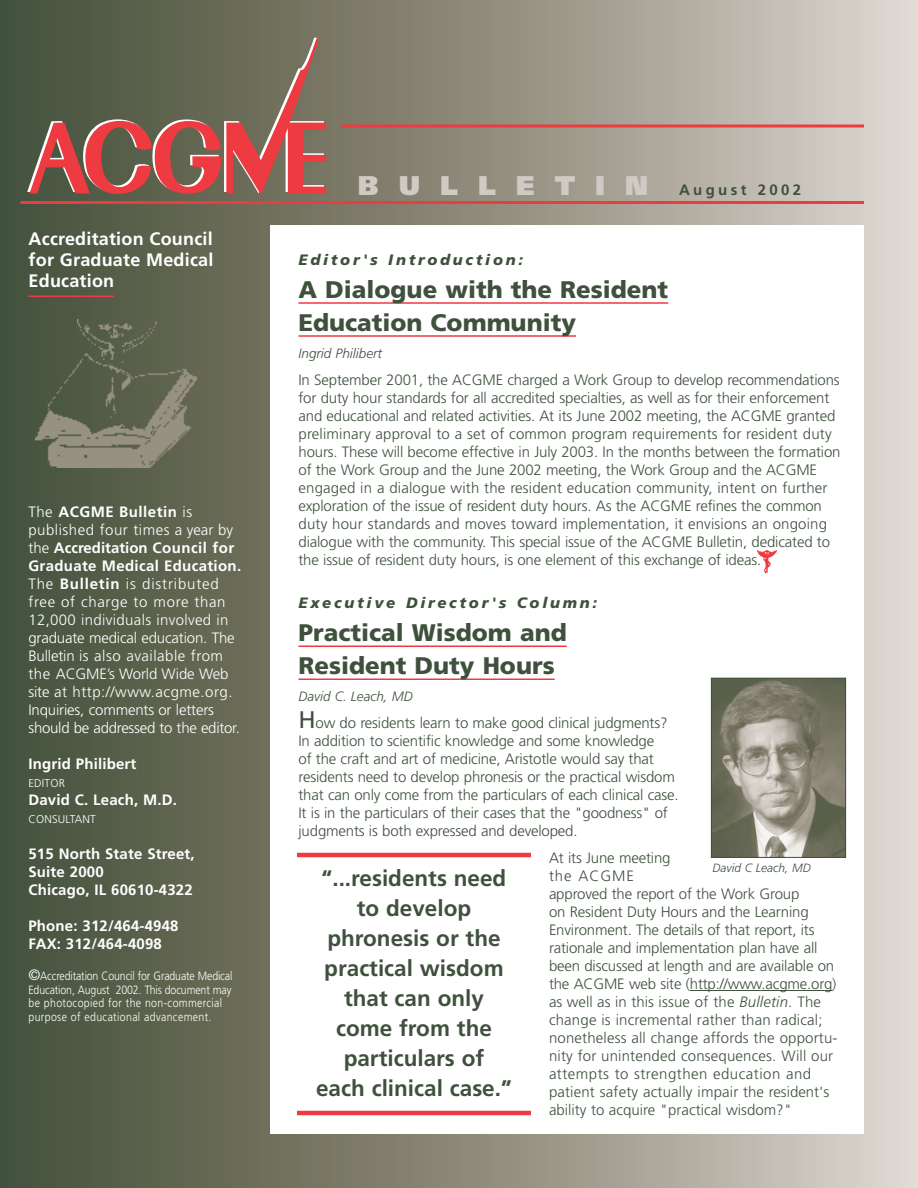
<style>
.page{position:relative;width:918px;height:1188px;background:#fff}
.page>*{position:absolute;margin:0;border:0;box-sizing:border-box;transform-origin:0 0}
.t1{font:900 24px/33px "Frutiger";color:#3f513d}
.t2{font:700 22.5px/30px "Frutiger";color:#3f513d;text-align:center}
.t3{font:700 18px/21px "Frutiger";letter-spacing:.01em;color:#fff;text-align:justify}
.t4{font:300 15px/18px "Frutiger";letter-spacing:-.01em;color:#3f513d}
.t5{font:300 15px/18px "Frutiger";letter-spacing:.015em;color:#fff}
.t6{font:700 15px/18px "Frutiger";letter-spacing:.01em;color:#fff}
.t7{font:italic 900 15px "Frutiger";letter-spacing:.185em;color:#3f513d}
.t8{font:700 15px "Frutiger";letter-spacing:.22em;color:#3f513d}
.t9{font:italic 300 13.5px "Frutiger";color:#3f513d}
.t10{font:300 12px/13.5px "Frutiger";letter-spacing:-.01em;color:#fff;scale:.88 1}
.t11{font:italic 300 12px "Frutiger";color:#3f513d}
.t12{font:300 11.25px "Frutiger";letter-spacing:.015em;color:#fff}
.s1{font-weight:700}
.s2{font-size:15px}
.s3{font-weight:900;font-size:27px;color:#cfcac4}
.s4{font-weight:400;font-size:24px}
.s5{font-style:italic}
</style>
<div class="page">
<div style="left:0;top:0;width:918px;height:1188px;background:linear-gradient(to right,#414931,#dcd2cb)"></div>
<svg style="left:27px;top:38px;width:299px;height:157px;background:#846053"></svg>
<hr style="left:20px;top:201px;width:844px;height:3px;background:#ee3a41">
<hr style="left:29px;top:296px;width:85px;height:1px;background:#ee3a41">
<img style="left:35px;top:354px;width:161px;height:113px">
<img style="left:77px;top:320px;width:79px;height:98px">
<div style="left:270px;top:225px;width:594px;height:909px;background:#fff"></div>
<svg style="left:341px;top:124px;width:523px;height:4px;background:#db5355"></svg>
<hr style="left:298px;top:302px;width:370px;height:2px;background:#ee3a41">
<hr style="left:298px;top:335px;width:278px;height:2px;background:#ee3a41">
<hr style="left:298px;top:646px;width:269px;height:1px;background:#ee3a41">
<hr style="left:298px;top:679px;width:257px;height:1px;background:#ee3a41">
<hr style="left:690px;top:990px;width:72px;height:1px;background:#3f513d">
<hr style="left:762px;top:990px;width:62px;height:1px;background:#3f513d">
<img style="left:758px;top:550px;width:19px;height:24px">
<img style="left:713px;top:680px;width:131px;height:176px">
<div style="left:711px;top:678px;width:135px;height:180px;border:1px solid #3f513d"></div>
<hr style="left:297px;top:853px;width:234px;height:4px;background:#ee3a41">
<hr style="left:297px;top:1111px;width:234px;height:4px;background:#ee3a41">
<p class="t3" style="left:29px;top:229px;width:186px">Accreditation Council for Graduate Medical Education</p>
<p class="t5" style="left:28px;top:504px;width:214px">The <span class="s1">ACGME Bulletin</span> is published four times a year by the <span class="s1">Accreditation Council for<br>Graduate Medical Education.<br></span>The <span class="s1">Bulletin</span> is distributed free of charge to more than<br>12,000 individuals involved in graduate medical education. The<br>Bulletin is also available from the ACGME’s World Wide Web site at http://www.acgme.org.<br>Inquiries, comments or letters should be addressed to the editor.</p>
<p class="t6" style="left:28px;top:756px;width:109px">Ingrid Philibert</p>
<p class="t12" style="left:28px;top:778px;width:38px">EDITOR</p>
<p class="t6" style="left:28px;top:792px;width:150px">David C. Leach, M.D.</p>
<p class="t12" style="left:28px;top:814px;width:69px">CONSULTANT</p>
<p class="t6" style="left:28px;top:846px;width:168px">515 North State Street,<br>Suite 2000<br>Chicago, IL 60610-4322</p>
<p class="t6" style="left:28px;top:918px;width:152px">Phone: 312/464-4948<br>FAX: 312/464-4098</p>
<p class="t10" style="left:28px;top:970px;width:233px"><span class="s2">©</span>Accreditation Council for Graduate Medical Education, August 2002. This document may be photocopied for the non-commercial purpose of educational advancement.</p>
<p class="t8" style="left:358px;top:184px;width:445px"><span class="s3">B U L L E T I N</span> August 2002</p>
<p class="t7" style="left:298px;top:254px;width:226px">Editor's Introduction:</p>
<h1 class="t1" style="left:298px;top:275px;width:371px">A Dialogue with the Resident<br>Education Community</h1>
<p class="t9" style="left:298px;top:348px;width:85px">Ingrid Philibert</p>
<p class="t4" style="left:298px;top:372px;width:544px">In September 2001, the ACGME charged a Work Group to develop recommendations for duty hour standards for all accredited specialties, as well as for their enforcement and educational and related activities. At its June 2002 meeting, the ACGME granted preliminary approval to a set of common program requirements for resident duty hours. These will become effective in July 2003. In the months between the formation of the Work Group and the June 2002 meeting, the Work Group and the ACGME engaged in a dialogue with the resident education community, intent on further exploration of the issue of resident duty hours. As the ACGME refines the common duty hour standards and moves toward implementation, it envisions an ongoing dialogue with the community. This special issue of the ACGME Bulletin, dedicated to the issue of resident duty hours, is one element of this exchange of ideas.</p>
<p class="t7" style="left:298px;top:597px;width:300px">Executive Director's Column:</p>
<h1 class="t1" style="left:298px;top:618px;width:270px">Practical Wisdom and<br>Resident Duty Hours</h1>
<p class="t9" style="left:298px;top:691px;width:116px">David C. Leach, MD</p>
<p class="t4" style="left:298px;top:715px;width:382px"><span class="s4">H</span>ow do residents learn to make good clinical judgments?<br>In addition to scientific knowledge and some knowledge<br>of the craft and art of medicine, Aristotle would say that residents need to develop phronesis or the practical wisdom that can only come from the particulars of each clinical case.<br>It is in the particulars of their cases that the "goodness" of judgments is both expressed and developed.</p>
<p class="t4" style="left:549px;top:850px;width:290px">At its June meeting<br>the ACGME<br>approved the report of the Work Group<br>on Resident Duty Hours and the Learning Environment. The details of that report, its rationale and implementation plan have all been discussed at length and are available on the ACGME web site (http://www.acgme.org) as well as in this issue of the <span class="s5">Bulletin</span>. The change is incremental rather than radical; nonetheless all change affords the opportu&shy;nity for unintended consequences. Will our attempts to strengthen education and patient safety actually impair the resident's ability to acquire "practical wisdom?"</p>
<p class="t11" style="left:712px;top:863px;width:100px">David C Leach, MD</p>
<h2 class="t2" style="left:316px;top:865px;width:197px">“...residents need to develop phronesis or the practical wisdom that can only come from the particulars of<br>each clinical case.”</h2>
</div>
